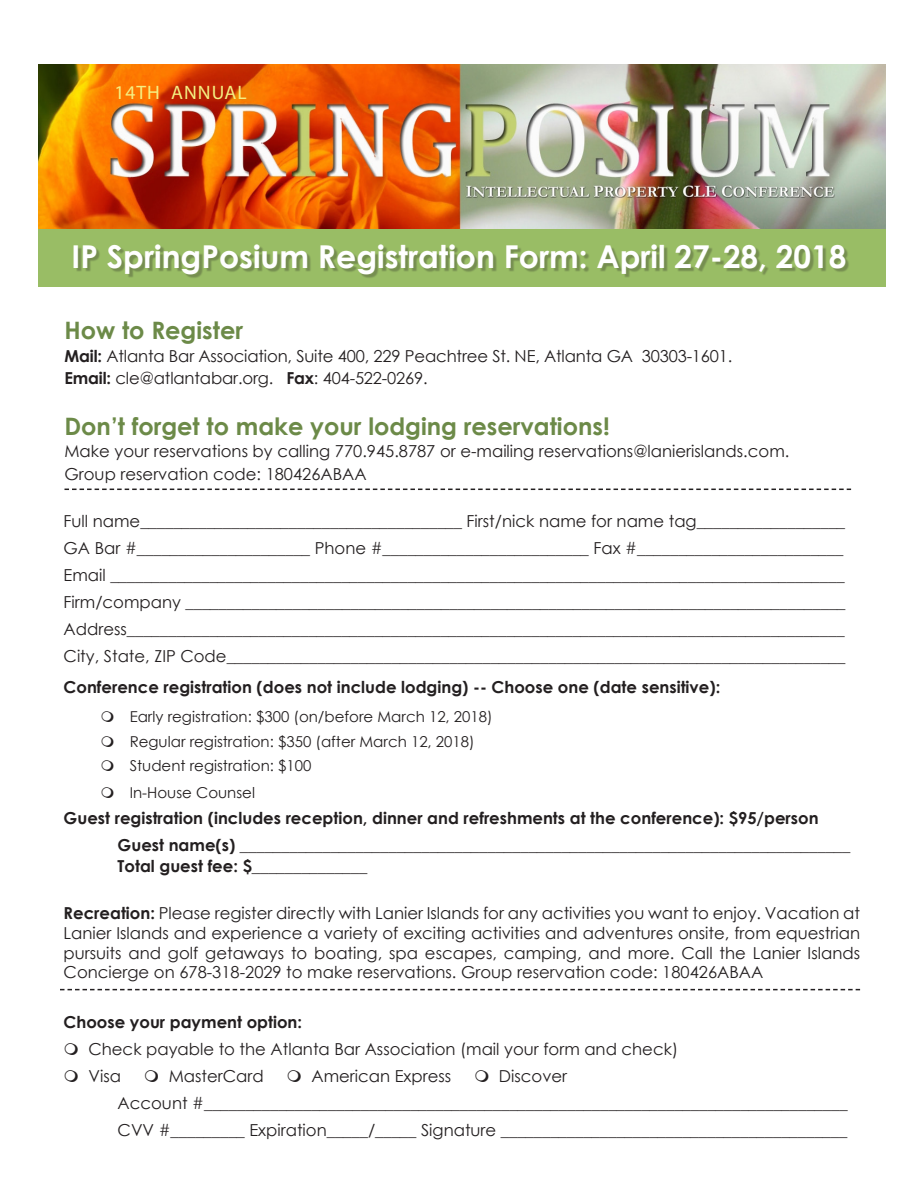
<style>
.page{position:relative;width:918px;height:1188px;background:#fff}
.page>*{position:absolute;margin:0;border:0;box-sizing:border-box;transform-origin:0 0}
.t1{font:700 31.5px "Century Gothic";color:#fff}
.t2{font:700 24px "Century Gothic";color:#6c8a48}
.t3{font:19.5px "Myriad Pro";letter-spacing:.05em;color:#f4f082}
.t4{font:16.5px/19.8px "Century Gothic";color:#231f20;text-align:justify}
.t5{font:700 16.5px "Century Gothic";color:#231f20}
.t6{font:15px/24.6px "Century Gothic";color:#231f20}
.s1{font-weight:700}
.s2{font-weight:400}
</style>
<div class="page">
<div style="left:38px;top:227px;width:848px;height:59px;background:#99bd65"></div>
<div style="left:76px;top:246px;width:774px;height:33px;background:#231f20;opacity:.3"></div>
<svg style="left:64px;top:489px;width:787px;height:1px"></svg>
<svg style="left:60px;top:989px;width:800px;height:1px"></svg>
<img style="left:38px;top:64px;width:848px;height:164px">
<p class="t3" style="left:115px;top:81px;width:134px">14TH ANNUAL</p>
<p class="t1" style="left:72px;top:232px;width:776px">IP SpringPosium Registration Form: April 27-28, 2018</p>
<p class="t2" style="left:64px;top:312px;width:180px">How to Register</p>
<p class="t4" style="left:64px;top:344px;width:669px;line-height:22.5px"><span class="s1">Mail:</span> Atlanta Bar Association, Suite 400, 229 Peachtree St. NE, Atlanta GA 30303-1601.<br><span class="s1">Email:</span> cle@atlantabar.org. <span class="s1">Fax</span>: 404-522-0269.</p>
<p class="t2" style="left:64px;top:408px;width:547px">Don’t forget to make your lodging reservations!</p>
<p class="t4" style="left:64px;top:441px;width:726px">Make your reservations by calling 770.945.8787 or e-mailing reservations@lanierislands.com.</p>
<p class="t4" style="left:64px;top:464px;width:304px">Group reservation code: 180426ABAA</p>
<p class="t4" style="left:64px;top:511px;width:783px">Full name_______________________________________ First/nick name for name tag__________________</p>
<p class="t4" style="left:64px;top:538px;width:781px">GA Bar #_____________________ Phone #_________________________ Fax #_________________________</p>
<p class="t4" style="left:64px;top:565px;width:783px">Email _________________________________________________________________________________________</p>
<p class="t4" style="left:64px;top:592px;width:783px">Firm/company ________________________________________________________________________________</p>
<p class="t4" style="left:64px;top:619px;width:783px">Address_______________________________________________________________________________________</p>
<p class="t4" style="left:64px;top:646px;width:783px">City, State, ZIP Code___________________________________________________________________________</p>
<p class="t5" style="left:64px;top:674px;width:658px">Conference registration (does not include lodging) -- Choose one (date sensitive):</p>
<p class="t6" style="left:130px;top:704px;width:365px">Early registration: $300 (on/before March 12, 2018)<br>Regular registration: $350 (after March 12, 2018)<br>Student registration: $100</p>
<p class="t6" style="left:130px;top:780px;width:127px">In-House Counsel</p>
<p class="t5" style="left:64px;top:806px;width:757px">Guest registration (includes reception, dinner and refreshments at the conference): $95/person</p>
<p class="t4" style="left:118px;top:835px;width:734px"><span class="s1">Guest name(s)</span> __________________________________________________________________________</p>
<p class="t5" style="left:118px;top:854px;width:251px">Total guest fee: $<span class="s2">______________</span></p>
<p class="t4" style="left:64px;top:903px;width:798px"><span class="s1">Recreation:</span> Please register directly with Lanier Islands for any activities you want to enjoy. Vacation at Lanier Islands and experience a variety of exciting activities and adventures onsite, from equestrian pursuits and golf getaways to boating, spa escapes, camping, and more. Call the Lanier Islands Concierge on 678-318-2029 to make reservations. Group reservation code: 180426ABAA</p>
<p class="t5" style="left:64px;top:1010px;width:240px">Choose your payment option:</p>
<p class="t4" style="left:88px;top:1039px;width:591px">Check payable to the Atlanta Bar Association (mail your form and check)</p>
<p class="t4" style="left:88px;top:1066px;width:34px">Visa</p>
<p class="t4" style="left:169px;top:1066px;width:97px">MasterCard</p>
<p class="t4" style="left:311px;top:1066px;width:141px">American Express</p>
<p class="t4" style="left:499px;top:1066px;width:70px">Discover</p>
<p class="t4" style="left:118px;top:1093px;width:732px">Account #______________________________________________________________________________</p>
<p class="t4" style="left:118px;top:1120px;width:731px">CVV #_________ Expiration_____/_____ Signature __________________________________________</p>
</div>
